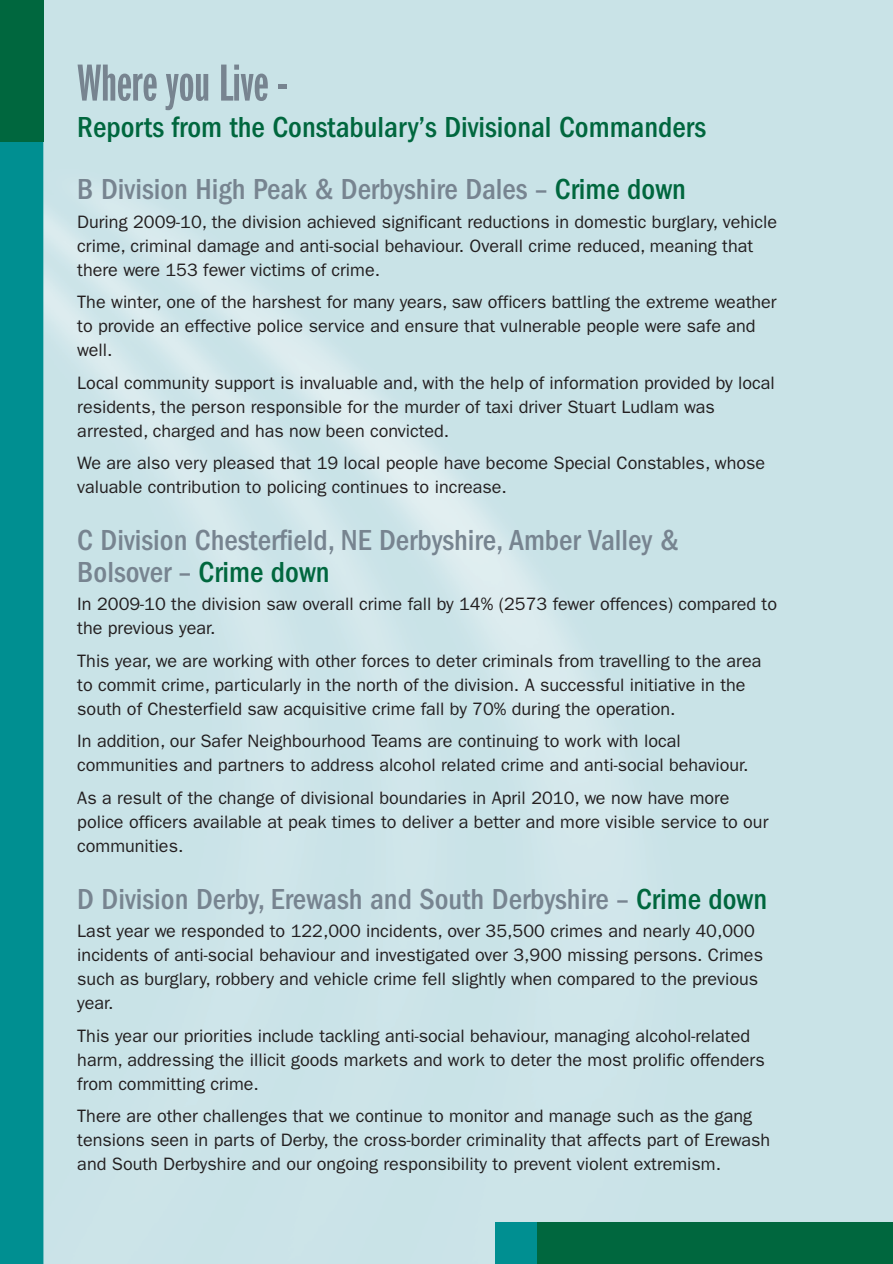
<style>
.page{position:relative;width:893px;height:1264px;background:#fff}
.page>*{position:absolute;margin:0;border:0;box-sizing:border-box;transform-origin:0 0}
.t1{font:54px "Franklin Gothic LT Demi X Cmpr";color:#778490}
.t2{font:500 condensed 30px/31.5px "Franklin Gothic LT";color:#778490}
.t3{font:500 condensed 30px/62.8px "Franklin Gothic LT";color:#00673e}
.t4{font:18px/24px "Franklin Gothic LT";color:#231f20}
.s1{color:#778490}
.s2{color:#00673e}
</style>
<div class="page">
<img style="left:43px;top:0;width:850px;height:1263px">
<div style="left:495px;top:1221px;width:42px;height:42px;background:#008f91"></div>
<div style="left:537px;top:1221px;width:356px;height:42px;background:#00673e"></div>
<div style="left:0;top:141px;width:43px;height:1122px;background:#008f91"></div>
<div style="left:0;top:0;width:43px;height:141px;background:#00673e"></div>
<h1 class="t1" style="left:77px;top:65px;width:213px">Where you Live -</h1>
<h2 class="t3" style="left:77px;top:98px;width:630px">Reports from the Constabulary’s Divisional Commanders<br><span class="s1">B Division High Peak &amp; Derbyshire Dales –</span> Crime down</h2>
<p class="t4" style="left:77px;top:211px;width:701px">During 2009-10, the division achieved significant reductions in domestic burglary, vehicle crime, criminal damage and anti-social behaviour. Overall crime reduced, meaning that there were 153 fewer victims of crime.</p>
<p class="t4" style="left:77px;top:292px;width:701px">The winter, one of the harshest for many years, saw officers battling the extreme weather to provide an effective police service and ensure that vulnerable people were safe and well.</p>
<p class="t4" style="left:77px;top:372px;width:699px">Local community support is invaluable and, with the help of information provided by local residents, the person responsible for the murder of taxi driver Stuart Ludlam was arrested, charged and has now been convicted.</p>
<p class="t4" style="left:77px;top:453px;width:689px">We are also very pleased that 19 local people have become Special Constables, whose valuable contribution to policing continues to increase.</p>
<h2 class="t2" style="left:77px;top:527px;width:603px">C Division Chesterfield, NE Derbyshire, Amber Valley &amp;<br>Bolsover – <span class="s2">Crime down</span></h2>
<p class="t4" style="left:77px;top:593px;width:701px">In 2009-10 the division saw overall crime fall by 14% (2573 fewer offences) compared to the previous year.</p>
<p class="t4" style="left:77px;top:650px;width:685px">This year, we are working with other forces to deter criminals from travelling to the area to commit crime, particularly in the north of the division. A successful initiative in the south of Chesterfield saw acquisitive crime fall by 70% during the operation.</p>
<p class="t4" style="left:77px;top:730px;width:672px">In addition, our Safer Neighbourhood Teams are continuing to work with local communities and partners to address alcohol related crime and anti-social behaviour.</p>
<p class="t4" style="left:77px;top:787px;width:692px">As a result of the change of divisional boundaries in April 2010, we now have more police officers available at peak times to deliver a better and more visible service to our communities.</p>
<h2 class="t2" style="left:77px;top:885px;width:691px">D Division Derby, Erewash and South Derbyshire – <span class="s2">Crime down</span></h2>
<p class="t4" style="left:77px;top:920px;width:687px">Last year we responded to 122,000 incidents, over 35,500 crimes and nearly 40,000 incidents of anti-social behaviour and investigated over 3,900 missing persons. Crimes such as burglary, robbery and vehicle crime fell slightly when compared to the previous year.</p>
<p class="t4" style="left:77px;top:1025px;width:689px">This year our priorities include tackling anti-social behaviour, managing alcohol-related harm, addressing the illicit goods markets and work to deter the most prolific offenders from committing crime.</p>
<p class="t4" style="left:77px;top:1105px;width:694px">There are other challenges that we continue to monitor and manage such as the gang tensions seen in parts of Derby, the cross-border criminality that affects part of Erewash and South Derbyshire and our ongoing responsibility to prevent violent extremism.</p>
</div>
